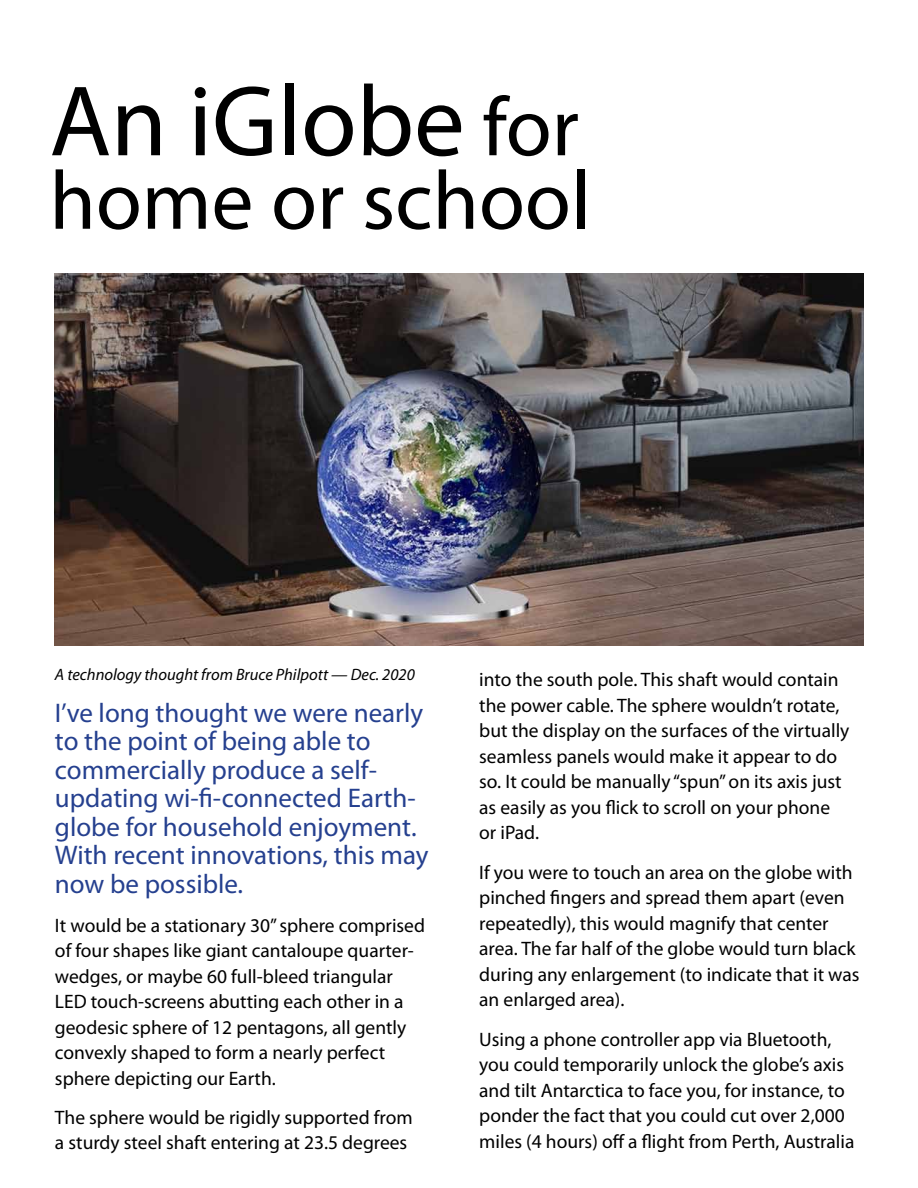
<style>
.page{position:relative;width:918px;height:1188px;background:#fff}
.page>*{position:absolute;margin:0;border:0;box-sizing:border-box;transform-origin:0 0}
.t1{font:100.95px "Myriad Pro";color:#000}
.t2{font:83.55px "Myriad Pro";color:#000}
.t3{font:27px/28.5px "Myriad Pro";color:#25408f}
.t4{font:19.5px/25.5px "Myriad Pro";color:#000}
.t5{font:italic 16.5px "Myriad Pro";color:#000}
.s1{font-size:83.55px}
</style>
<div class="page">
<img style="left:55px;top:274px;width:808px;height:372px">
<h1 class="t1" style="left:50px;top:59px;width:531px">An iGlobe <span class="s1">for</span></h1>
<h2 class="t2" style="left:50px;top:149px;width:543px">home or school</h2>
<p class="t5" style="left:55px;top:664px;width:361px">A technology thought from Bruce Philpott — Dec. 2020</p>
<h3 class="t3" style="left:55px;top:698px;width:375px">I’ve long thought we were nearly to the point of being able to commercially produce a self&shy;updating wi-fi-connected Earth&shy;globe for household enjoyment.<br>With recent innovations, this may now be possible.</h3>
<p class="t4" style="left:55px;top:912px;width:372px">It would be a stationary 30” sphere comprised of four shapes like giant cantaloupe quarter&shy;wedges, or maybe 60 full-bleed triangular LED touch-screens abutting each other in a geodesic sphere of 12 pentagons, all gently convexly shaped to form a nearly perfect sphere depicting our Earth.</p>
<p class="t4" style="left:55px;top:1104px;width:359px">The sphere would be rigidly supported from a sturdy steel shaft entering at 23.5 degrees</p>
<p class="t4" style="left:479px;top:667px;width:372px">into the south pole. This shaft would contain the power cable. The sphere wouldn’t rotate, but the display on the surfaces of the virtually seamless panels would make it appear to do so. It could be manually “spun” on its axis just as easily as you flick to scroll on your phone or iPad.</p>
<p class="t4" style="left:479px;top:859px;width:382px">If you were to touch an area on the globe with pinched fingers and spread them apart (even repeatedly), this would magnify that center area. The far half of the globe would turn black during any enlargement (to indicate that it was an enlarged area).</p>
<p class="t4" style="left:479px;top:1026px;width:377px">Using a phone controller app via Bluetooth, you could temporarily unlock the globe’s axis and tilt Antarctica to face you, for instance, to ponder the fact that you could cut over 2,000 miles (4 hours) off a flight from Perth, Australia</p>
</div>
